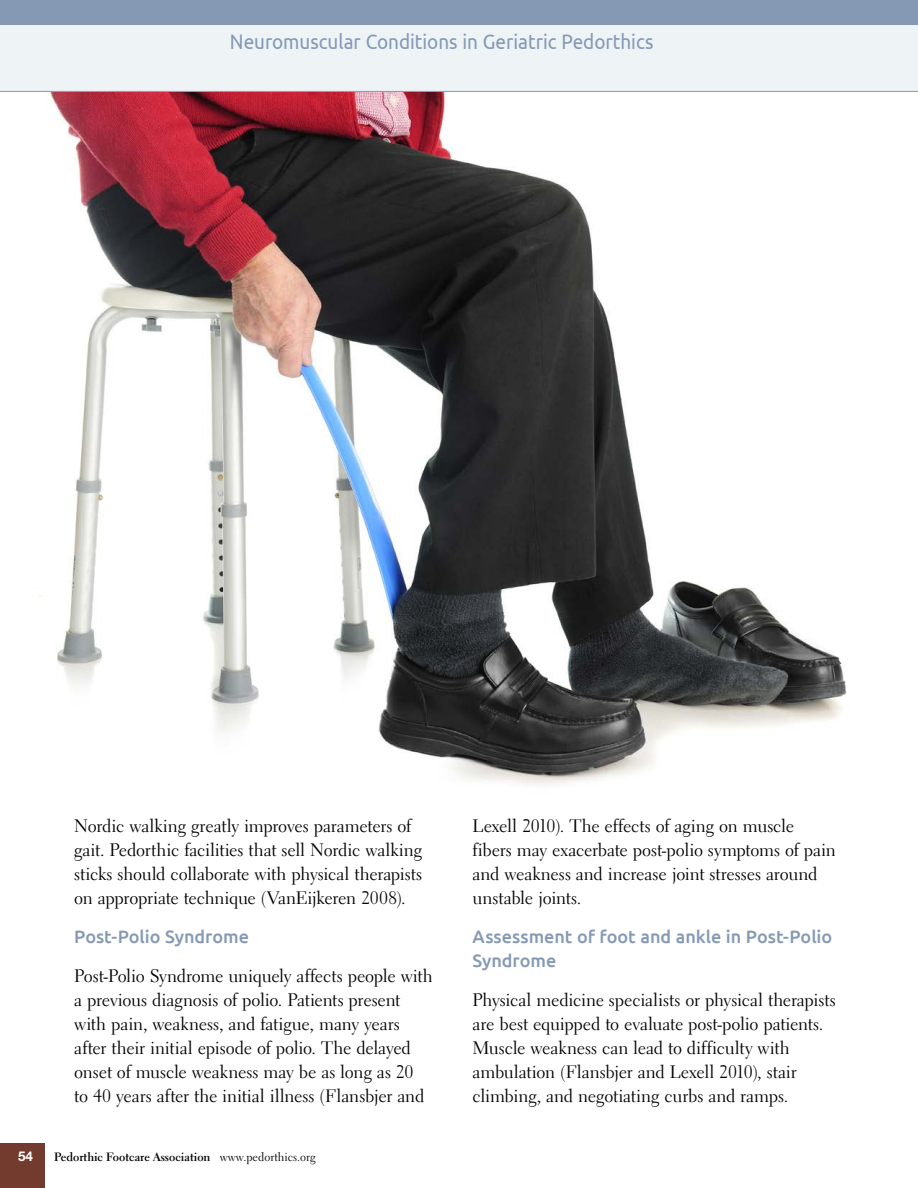
<style>
.page{position:relative;width:918px;height:1188px;background:#fff}
.page>*{position:absolute;margin:0;border:0;box-sizing:border-box;transform-origin:0 0}
.t1{font:21px "Ubuntu";color:#8599b5;scale:.9 1}
.t2{font:18px/24px "Electra LT Std";letter-spacing:-.005em;color:#000}
.t3{font:500 18px/24px "Ubuntu";color:#8599b5}
.t4{font:700 13.5px "Helvetica Neue LT Std";color:#fff}
.t5{font:700 12px "Electra LT Std";color:#000}
.s1{font-weight:400}
</style>
<div class="page">
<div style="left:0;top:1143px;width:45px;height:45px;background:#733a2e"></div>
<img style="left:39px;top:92px;width:808px;height:692px">
<div style="left:0;top:24px;width:918px;height:68px;background:#eef3f6"></div>
<div style="left:0;top:0;width:918px;height:24px;background:#8599b5"></div>
<p class="t1" style="left:230px;top:29px;width:472px">Neuromuscular Conditions in Geriatric Pedorthics</p>
<p class="t2" style="left:74px;top:814px;width:350px">Nordic walking greatly improves parameters of gait. Pedorthic facilities that sell Nordic walking sticks should collaborate with physical therapists on appropriate technique (VanEijkeren 2008).</p>
<p class="t3" style="left:74px;top:924px;width:176px">Post-Polio Syndrome</p>
<p class="t2" style="left:74px;top:964px;width:360px">Post-Polio Syndrome uniquely affects people with a previous diagnosis of polio. Patients present with pain, weakness, and fatigue, many years after their initial episode of polio. The delayed onset of muscle weakness may be as long as 20<br>to 40 years after the initial illness (Flansbjer and</p>
<p class="t4" style="left:18px;top:1148px;width:17px">54</p>
<p class="t5" style="left:54px;top:1149px;width:263px">Pedorthic Footcare Association <span class="s1">www.pedorthics.org</span></p>
<p class="t2" style="left:472px;top:814px;width:365px">Lexell 2010). The effects of aging on muscle fibers may exacerbate post-polio symptoms of pain and weakness and increase joint stresses around unstable joints.</p>
<p class="t3" style="left:472px;top:924px;width:361px">Assessment of foot and ankle in Post-Polio<br>Syndrome</p>
<p class="t2" style="left:472px;top:988px;width:365px">Physical medicine specialists or physical therapists are best equipped to evaluate post-polio patients.<br>Muscle weakness can lead to difficulty with ambulation (Flansbjer and Lexell 2010), stair climbing, and negotiating curbs and ramps.</p>
</div>
